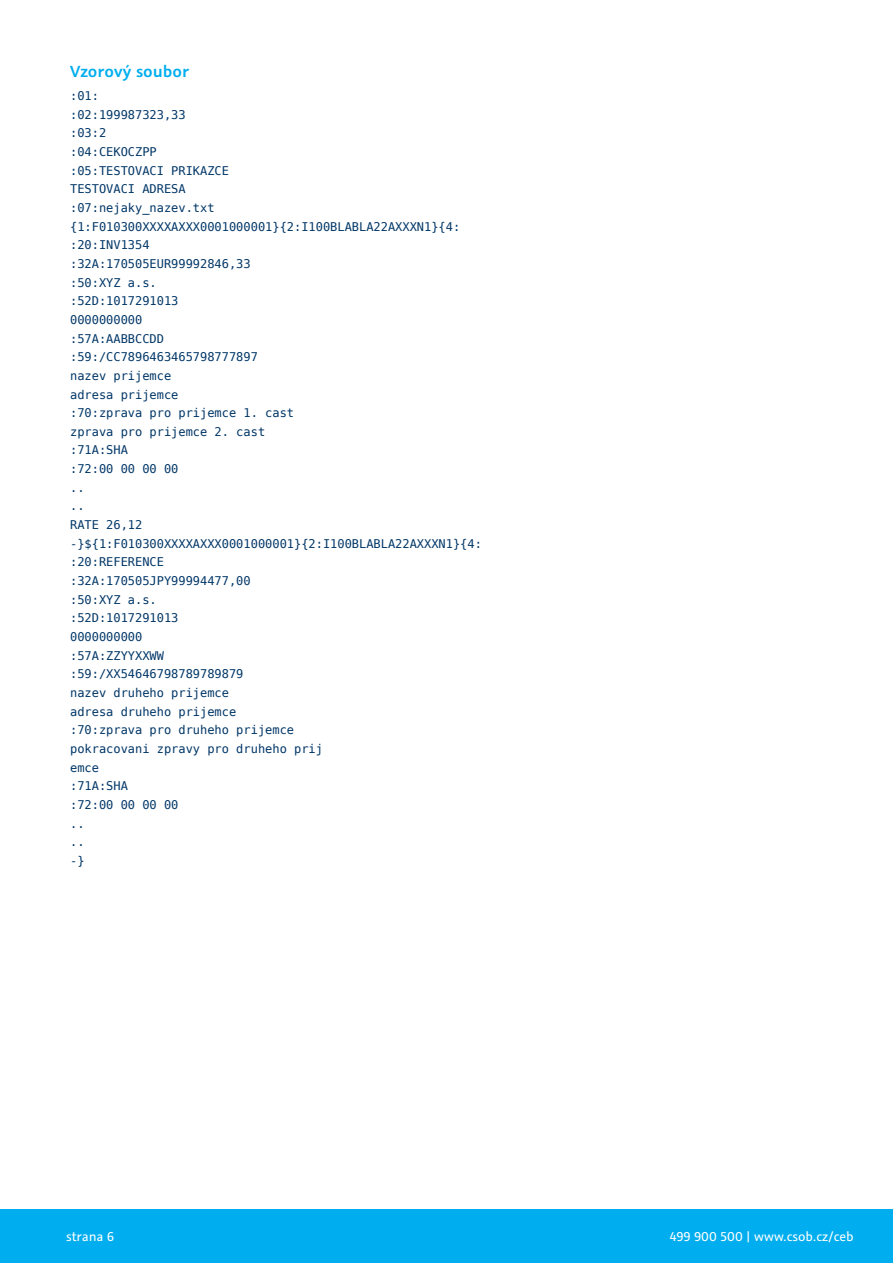
<style>
.page{position:relative;width:893px;height:1263px;background:#fff}
.page>*{position:absolute;margin:0;border:0;box-sizing:border-box;transform-origin:0 0}
.podnadpis_x_x_x{font:600 18px "Graublau Sans";color:#00aeef}
.t1{font:14.4px "Graublau Sans";color:#fff}
.normal_text{font:12px "DejaVu Sans Mono";color:#003667}
</style>
<div class="page">
<div style="left:0;top:1209px;width:893px;height:54px;background:#00aeef"></div>
<p class="podnadpis_x_x_x" style="left:70px;top:60px;width:121px">Vzorový soubor</p>
<p class="normal_text" style="left:70px;top:88px;width:30px">:01:</p>
<p class="normal_text" style="left:70px;top:106px;width:117px">:02:199987323,33</p>
<p class="normal_text" style="left:70px;top:125px;width:38px">:03:2</p>
<p class="normal_text" style="left:70px;top:144px;width:88px">:04:CEKOCZPP</p>
<p class="normal_text" style="left:70px;top:162px;width:160px">:05:TESTOVACI PRIKAZCE</p>
<p class="normal_text" style="left:70px;top:181px;width:117px">TESTOVACI ADRESA</p>
<p class="normal_text" style="left:70px;top:200px;width:146px">:07:nejaky_nazev.txt</p>
<p class="normal_text" style="left:70px;top:218px;width:392px">{1:F010300XXXXAXXX0001000001}{2:I100BLABLA22AXXXN1}{4:</p>
<p class="normal_text" style="left:70px;top:237px;width:81px">:20:INV1354</p>
<p class="normal_text" style="left:70px;top:256px;width:182px">:32A:170505EUR99992846,33</p>
<p class="normal_text" style="left:70px;top:274px;width:88px">:50:XYZ a.s.</p>
<p class="normal_text" style="left:70px;top:293px;width:110px">:52D:1017291013</p>
<p class="normal_text" style="left:70px;top:312px;width:74px">0000000000</p>
<p class="normal_text" style="left:70px;top:330px;width:95px">:57A:AABBCCDD</p>
<p class="normal_text" style="left:70px;top:349px;width:189px">:59:/CC7896463465798777897</p>
<p class="normal_text" style="left:70px;top:367px;width:103px">nazev prijemce</p>
<p class="normal_text" style="left:70px;top:386px;width:110px">adresa prijemce</p>
<p class="normal_text" style="left:70px;top:405px;width:225px">:70:zprava pro prijemce 1. cast</p>
<p class="normal_text" style="left:70px;top:423px;width:197px">zprava pro prijemce 2. cast</p>
<p class="normal_text" style="left:70px;top:442px;width:59px">:71A:SHA</p>
<p class="normal_text" style="left:70px;top:461px;width:110px">:72:00 00 00 00</p>
<p class="normal_text" style="left:70px;top:479px;width:16px">..</p>
<p class="normal_text" style="left:70px;top:498px;width:16px">..</p>
<p class="normal_text" style="left:70px;top:517px;width:74px">RATE 26,12</p>
<p class="normal_text" style="left:70px;top:535px;width:413px">-}${1:F010300XXXXAXXX0001000001}{2:I100BLABLA22AXXXN1}{4:</p>
<p class="normal_text" style="left:70px;top:554px;width:95px">:20:REFERENCE</p>
<p class="normal_text" style="left:70px;top:573px;width:182px">:32A:170505JPY99994477,00</p>
<p class="normal_text" style="left:70px;top:591px;width:88px">:50:XYZ a.s.</p>
<p class="normal_text" style="left:70px;top:610px;width:110px">:52D:1017291013</p>
<p class="normal_text" style="left:70px;top:629px;width:74px">0000000000</p>
<p class="normal_text" style="left:70px;top:647px;width:95px">:57A:ZZYYXXWW</p>
<p class="normal_text" style="left:70px;top:666px;width:175px">:59:/XX54646798789789879</p>
<p class="normal_text" style="left:70px;top:685px;width:160px">nazev druheho prijemce</p>
<p class="normal_text" style="left:70px;top:703px;width:168px">adresa druheho prijemce</p>
<p class="normal_text" style="left:70px;top:722px;width:225px">:70:zprava pro druheho prijemce</p>
<p class="normal_text" style="left:70px;top:741px;width:254px">pokracovani zpravy pro druheho prij</p>
<p class="normal_text" style="left:70px;top:759px;width:30px">emce</p>
<p class="normal_text" style="left:70px;top:778px;width:59px">:71A:SHA</p>
<p class="normal_text" style="left:70px;top:796px;width:110px">:72:00 00 00 00</p>
<p class="normal_text" style="left:70px;top:815px;width:16px">..</p>
<p class="normal_text" style="left:70px;top:834px;width:16px">..</p>
<p class="normal_text" style="left:70px;top:852px;width:16px">-}</p>
<p class="t1" style="left:66px;top:1227px;width:50px">strana 6</p>
<p class="t1" style="left:670px;top:1227px;width:185px">499 900 500 | www.csob.cz/ceb</p>
</div>
